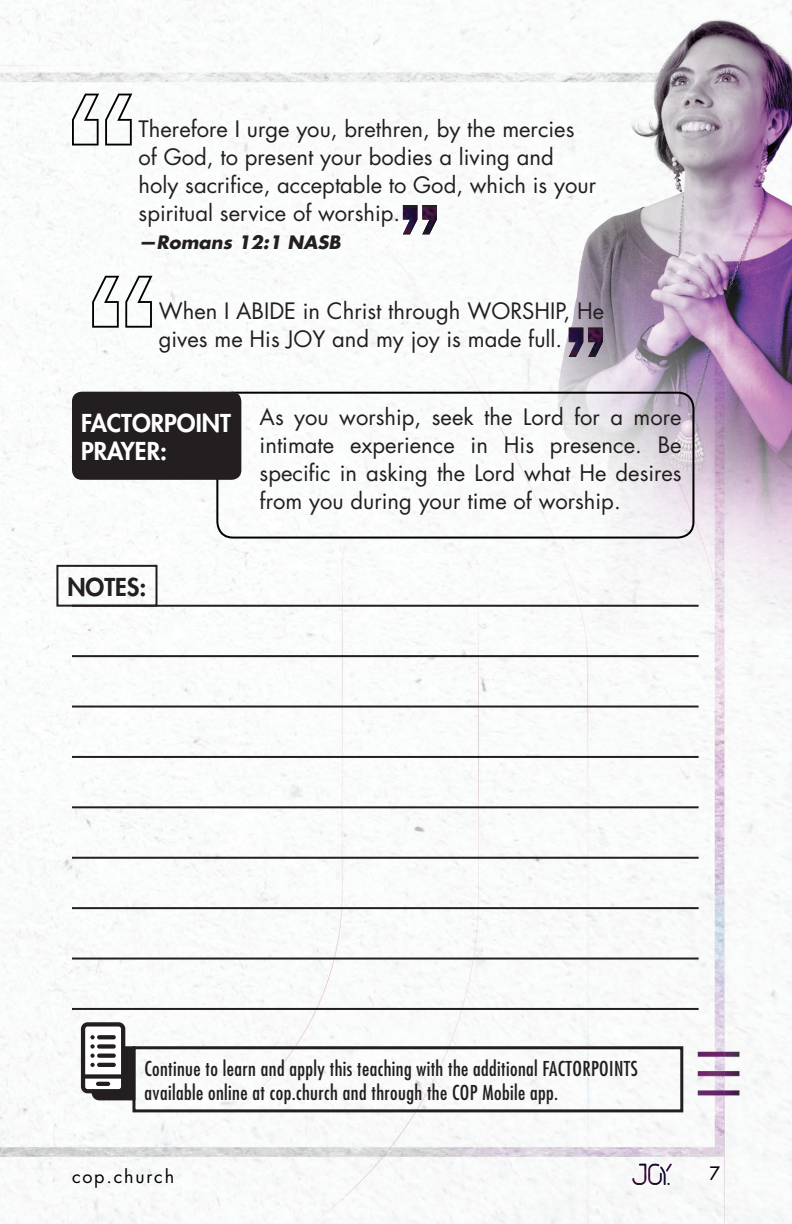
<style>
.page{position:relative;width:792px;height:1224px;background:#fff}
.page>*{position:absolute;margin:0;border:0;box-sizing:border-box;transform-origin:0 0}
.Tittle_H2{font:800 24px/28px "Futura Std";color:#fff}
.Tittle_H2-2{font:800 24px "Futura Std";color:#231f20}
.Quotes_01{font:22px/28px "Futura Std";color:#231f20}
.Paragraph_Main{font:22px/28px "Futura Std";color:#231f20;text-align:justify}
.Tittle_H2-3{font:condensed 20px/24px "Futura Std";letter-spacing:.02em;color:#231f20}
.Quotes_01-2{font:italic 700 18px "Futura Std";color:#231f20}
.t1{font:18px "Futura Std";letter-spacing:.1em;color:#000}
.t2{font:500 18px "Futura Std";color:#000}
</style>
<div class="page">
<img style="left:0;top:0;width:792px;height:1224px">
<img style="left:631px;top:1162px;width:42px;height:23px">
<img style="left:455px;top:0;width:337px;height:630px">
<hr style="left:72px;top:605px;width:627px;height:2px;background:#231f20">
<hr style="left:72px;top:655px;width:627px;height:2px;background:#231f20">
<hr style="left:72px;top:706px;width:627px;height:2px;background:#231f20">
<hr style="left:72px;top:756px;width:627px;height:2px;background:#231f20">
<hr style="left:72px;top:806px;width:627px;height:2px;background:#231f20">
<hr style="left:72px;top:857px;width:627px;height:2px;background:#231f20">
<hr style="left:72px;top:907px;width:627px;height:2px;background:#231f20">
<hr style="left:72px;top:958px;width:627px;height:2px;background:#231f20">
<hr style="left:72px;top:1008px;width:627px;height:2px;background:#231f20">
<div style="left:56px;top:565px;width:102px;height:42px;border:2px solid #231f20"></div>
<img style="left:569px;top:328px;width:34px;height:29px">
<img style="left:403px;top:205px;width:34px;height:29px">
<svg style="left:105px;top:94px;width:27px;height:52px"></svg>
<svg style="left:72px;top:94px;width:27px;height:52px"></svg>
<svg style="left:125px;top:276px;width:27px;height:52px"></svg>
<svg style="left:92px;top:276px;width:27px;height:52px"></svg>
<div style="left:132px;top:1046px;width:551px;height:66px;border:3px solid #231f20"></div>
<svg style="left:81px;top:1022px;width:54px;height:78px"></svg>
<div style="left:216px;top:392px;width:478px;height:147px;border:2px solid #000;border-radius:16px"></div>
<div style="left:72px;top:392px;width:169px;height:88px;background:#231f20;border-radius:10px"></div>
<p class="Quotes_01" style="left:139px;top:115px;width:459px">Therefore I urge you, brethren, by the mercies of God, to present your bodies a living and holy sacrifice, acceptable to God, which is your spiritual service of worship.</p>
<p class="Quotes_01-2" style="left:139px;top:230px;width:204px">—Romans 12:1 NASB</p>
<p class="Quotes_01" style="left:159px;top:297px;width:447px">When I ABIDE in Christ through WORSHIP, He gives me His JOY and my joy is made full.</p>
<p class="Tittle_H2" style="left:81px;top:409px;width:151px">FACTORPOINT<br>PRAYER:</p>
<p class="Tittle_H2-2" style="left:67px;top:572px;width:81px">NOTES:</p>
<p class="Paragraph_Main" style="left:260px;top:403px;width:424px">As you worship, seek the Lord for a more intimate experience in His presence. Be specific in asking the Lord what He desires from you during your time of worship.</p>
<p class="Tittle_H2-3" style="left:144px;top:1056px;width:495px">Continue to learn and apply this teaching with the additional FACTORPOINTS available online at cop.church and through the COP Mobile app.</p>
<p class="t1" style="left:72px;top:1165px;width:104px">cop.church</p>
<p class="t2" style="left:710px;top:1162px;width:12px">7</p>
</div>
